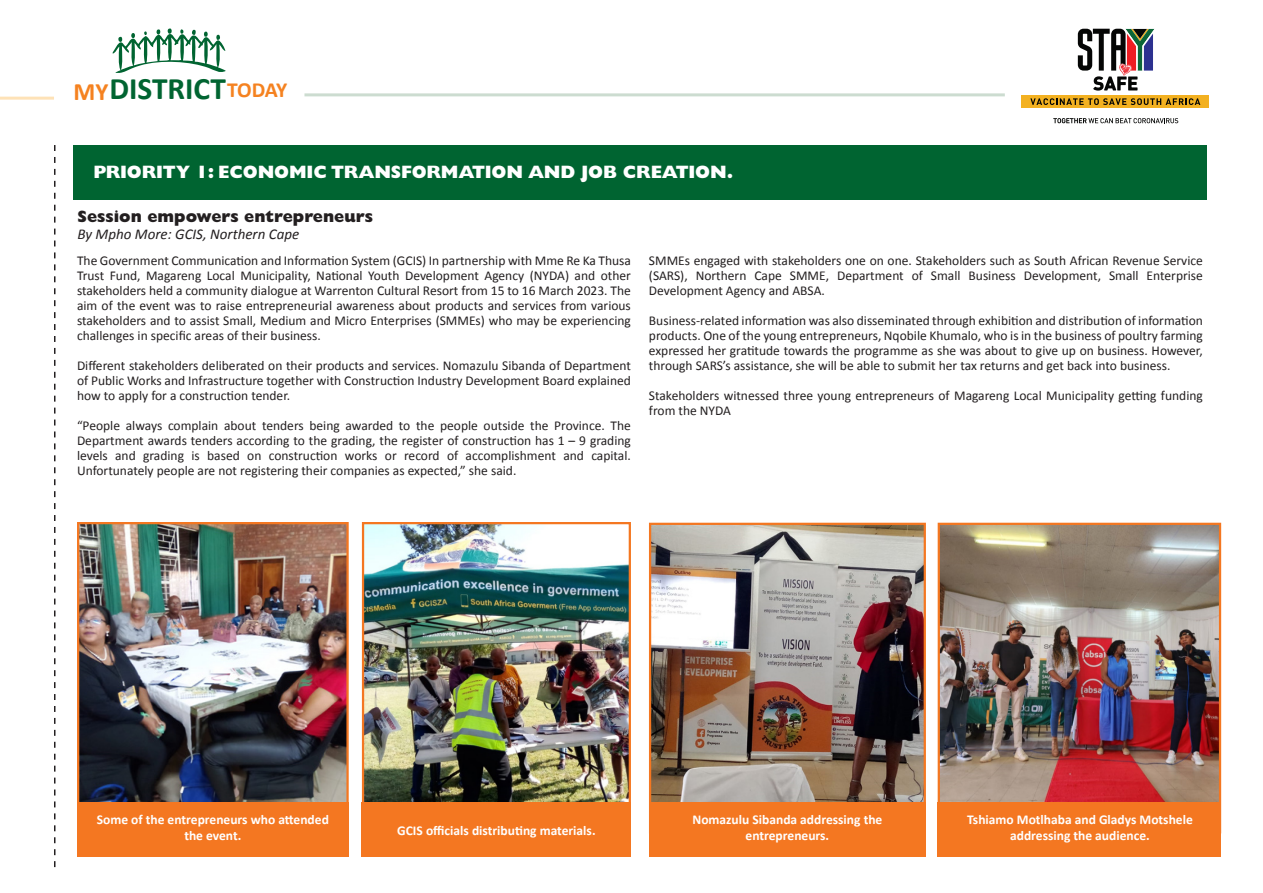
<style>
.page{position:relative;width:1263px;height:893px;background:#fff}
.page>*{position:absolute;margin:0;border:0;box-sizing:border-box;transform-origin:0 0}
.t1{font:700 31.35px "Calibri";color:#006431}
.t2{font:700 25.05px "Calibri";color:#f58220}
.t3{font:700 21.6px "Calibri";letter-spacing:-.025em;color:#f58220}
.t4{font:800 18px "Gill Sans MT Pro";letter-spacing:-.01em;color:#fff}
.t5{font:800 16.5px "Gill Sans MT Pro";color:#231f20}
.t6{font:italic 15px "Calibri";color:#231f20}
.t7{font:13.5px/15px "Calibri";color:#231f20;text-align:justify}
.t8{font:700 13.5px/16.2px "Calibri";color:#fff;text-align:center}
</style>
<div class="page">
<hr style="left:0;top:97px;width:54px;height:3px;background:#fee2b7">
<hr style="left:304px;top:93px;width:701px;height:3px;background:#ccdcd0">
<svg style="left:113px;top:28px;width:113px;height:45px"></svg>
<svg style="left:1078px;top:29px;width:76px;height:62px"></svg>
<div style="left:1022px;top:95px;width:187px;height:12px;background:#f3b121"></div>
<svg style="left:1030px;top:98px;width:170px;height:7px"></svg>
<svg style="left:1053px;top:118px;width:125px;height:5px"></svg>
<div style="left:74px;top:145px;width:1133px;height:54px;background:#006431"></div>
<svg style="left:54px;top:145px;width:2px;height:722px"></svg>
<img style="left:941px;top:526px;width:277px;height:276px">
<div style="left:938px;top:523px;width:283px;height:310px;border:2px solid #f47721"></div>
<img style="left:365px;top:525px;width:263px;height:277px">
<div style="left:362px;top:522px;width:269px;height:311px;border:2px solid #f47721"></div>
<img style="left:652px;top:526px;width:271px;height:276px">
<div style="left:649px;top:523px;width:277px;height:310px;border:2px solid #f47721"></div>
<img style="left:80px;top:525px;width:266px;height:277px">
<div style="left:77px;top:522px;width:272px;height:305px;border:2px solid #f47721"></div>
<div style="left:77px;top:802px;width:272px;height:55px;background:#f47721"></div>
<div style="left:362px;top:802px;width:269px;height:55px;background:#f47721"></div>
<div style="left:649px;top:802px;width:277px;height:55px;background:#f47721"></div>
<div style="left:938px;top:802px;width:283px;height:55px;background:#f47721"></div>
<p class="t2" style="left:73px;top:75px;width:36px">MY</p>
<p class="t1" style="left:109px;top:69px;width:118px">DISTRICT</p>
<p class="t3" style="left:227px;top:76px;width:62px">TODAY</p>
<p class="t4" style="left:94px;top:161px;width:641px">PRIORITY 1: ECONOMIC TRANSFORMATION AND JOB CREATION.</p>
<p class="t5" style="left:78px;top:207px;width:297px">Session empowers entrepreneurs</p>
<p class="t6" style="left:78px;top:223px;width:223px">By Mpho More: GCIS, Northern Cape</p>
<p class="t7" style="left:77px;top:253px;width:555px">The Government Communication and Information System (GCIS) In partnership with Mme Re Ka Thusa Trust Fund, Magareng Local Municipality, National Youth Development Agency (NYDA) and other stakeholders held a community dialogue at Warrenton Cultural Resort from 15 to 16 March 2023. The aim of the event was to raise entrepreneurial awareness about products and services from various stakeholders and to assist Small, Medium and Micro Enterprises (SMMEs) who may be experiencing challenges in specific areas of their business.</p>
<p class="t7" style="left:77px;top:358px;width:555px">Different stakeholders deliberated on their products and services. Nomazulu Sibanda of Department of Public Works and Infrastructure together with Construction Industry Development Board explained how to apply for a construction tender.</p>
<p class="t7" style="left:77px;top:418px;width:555px">“People always complain about tenders being awarded to the people outside the Province. The Department awards tenders according to the grading, the register of construction has 1 – 9 grading levels and grading is based on construction works or record of accomplishment and capital.<br>Unfortunately people are not registering their companies as expected,” she said.</p>
<p class="t7" style="left:649px;top:253px;width:555px">SMMEs engaged with stakeholders one on one. Stakeholders such as South African Revenue Service (SARS), Northern Cape SMME, Department of Small Business Development, Small Enterprise Development Agency and ABSA.</p>
<p class="t7" style="left:649px;top:313px;width:555px">Business-related information was also disseminated through exhibition and distribution of information products. One of the young entrepreneurs, Nqobile Khumalo, who is in the business of poultry farming expressed her gratitude towards the programme as she was about to give up on business. However, through SARS’s assistance, she will be able to submit her tax returns and get back into business.</p>
<p class="t7" style="left:649px;top:388px;width:555px">Stakeholders witnessed three young entrepreneurs of Magareng Local Municipality getting funding from the NYDA</p>
<p class="t8" style="left:97px;top:811px;width:234px">Some of the entrepreneurs who attended the event.</p>
<p class="t8" style="left:397px;top:822px;width:200px">GCIS officials distributing materials.</p>
<p class="t8" style="left:692px;top:811px;width:191px">Nomazulu Sibanda addressing the entrepreneurs.</p>
<p class="t8" style="left:967px;top:811px;width:227px">Tshiamo Motlhaba and Gladys Motshele addressing the audience.</p>
</div>
